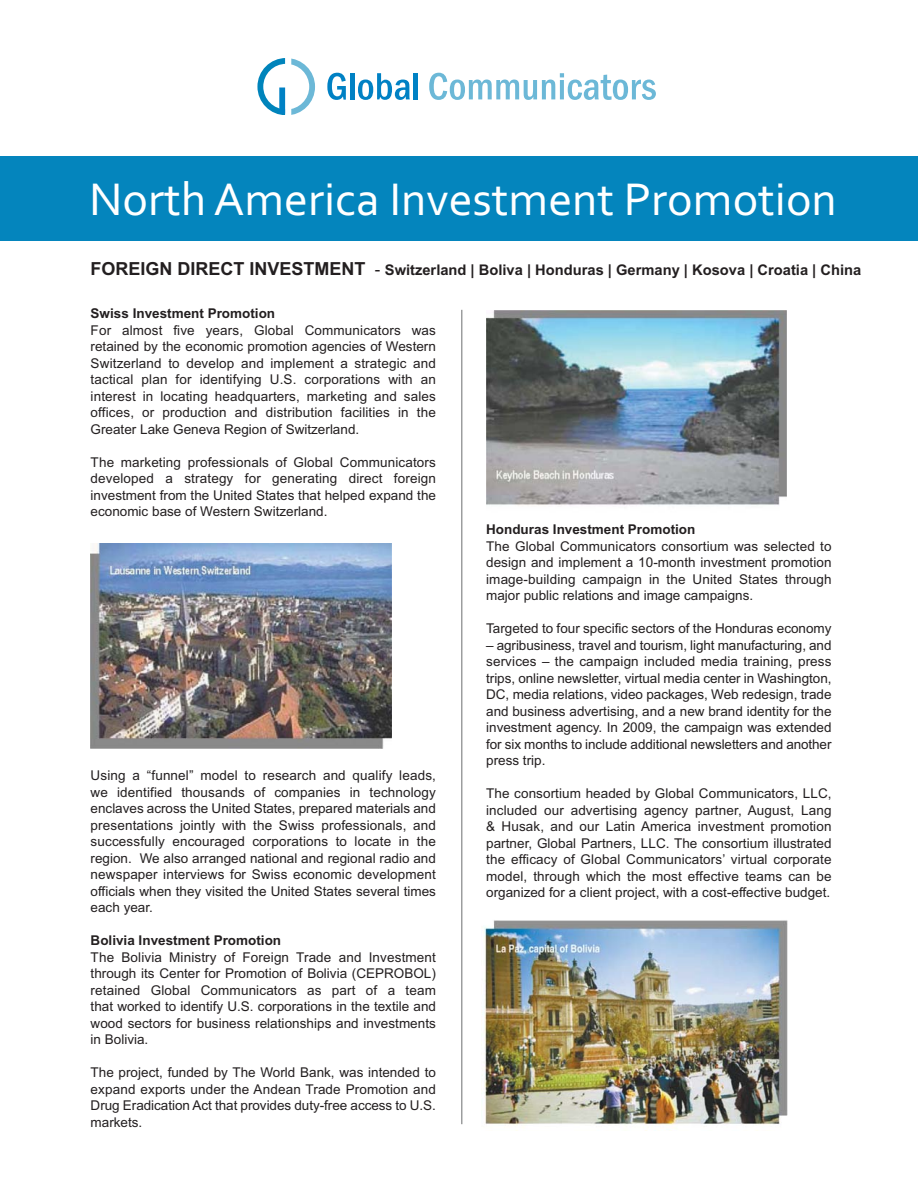
<style>
.page{position:relative;width:918px;height:1188px;background:#fff}
.page>*{position:absolute;margin:0;border:0;box-sizing:border-box;transform-origin:0 0}
.t1{font:48px "Corbel";color:#fff}
.t2{font:700 14.7px "Arial";color:#231f20}
.t3{font:13.5px/16.5px "Arial";color:#231f20;text-align:justify}
.t4{font:700 13.5px "Arial";color:#231f20}
.s1{font-size:18px}
.s2{font-weight:400;font-size:16.5px}
</style>
<div class="page">
<div style="left:0;top:156px;width:918px;height:85px;background:#0485bd"></div>
<div style="left:257px;top:58px;width:58px;height:57px;border:6px solid #0084bb;border-radius:50%"></div>
<div style="left:285px;top:53px;width:6px;height:62px;background:#fff"></div>
<div style="left:279px;top:88px;width:6px;height:26px;background:#0081c4"></div>
<svg style="left:327px;top:73px;width:19px;height:27px"></svg>
<hr style="left:350px;top:73px;width:4px;height:26px;background:#0081c4">
<svg style="left:358px;top:73px;width:52px;height:27px"></svg>
<hr style="left:414px;top:73px;width:4px;height:26px;background:#0081c4">
<svg style="left:429px;top:73px;width:227px;height:27px"></svg>
<svg style="left:291px;top:58px;width:24px;height:57px"></svg>
<hr style="left:461px;top:310px;width:1px;height:814px;background:#6d6e70">
<img style="left:90px;top:543px;width:302px;height:206px">
<img style="left:486px;top:310px;width:301px;height:196px">
<img style="left:484px;top:920px;width:304px;height:211px">
<h1 class="t1" style="left:89px;top:171px;width:749px">North America Investment Promotion</h1>
<p class="t2" style="left:91px;top:262px;width:772px"><span class="s1">FOREIGN DIRECT INVESTMENT</span> <span class="s2">-</span> Switzerland | Boliva | Honduras | Germany | Kosova | Croatia | China</p>
<p class="t4" style="left:91px;top:306px;width:186px">Swiss Investment Promotion</p>
<p class="t3" style="left:91px;top:323px;width:347px">For almost five years, Global Communicators was retained by the economic promotion agencies of Western Switzerland to develop and implement a strategic and tactical plan for identifying U.S. corporations with an interest in locating headquarters, marketing and sales offices, or production and distribution facilities in the Greater Lake Geneva Region of Switzerland.</p>
<p class="t3" style="left:91px;top:455px;width:347px">The marketing professionals of Global Communicators developed a strategy for generating direct foreign investment from the United States that helped expand the economic base of Western Switzerland.</p>
<p class="t3" style="left:91px;top:769px;width:347px">Using a “funnel” model to research and qualify leads, we identified thousands of companies in technology enclaves across the United States, prepared materials and presentations jointly with the Swiss professionals, and successfully encouraged corporations to locate in the region. We also arranged national and regional radio and newspaper interviews for Swiss economic development officials when they visited the United States several times each year.</p>
<p class="t4" style="left:91px;top:933px;width:192px">Bolivia Investment Promotion</p>
<p class="t3" style="left:91px;top:950px;width:347px">The Bolivia Ministry of Foreign Trade and Investment through its Center for Promotion of Bolivia (CEPROBOL) retained Global Communicators as part of a team that worked to identify U.S. corporations in the textile and wood sectors for business relationships and investments in Bolivia.</p>
<p class="t3" style="left:91px;top:1066px;width:347px">The project, funded by The World Bank, was intended to expand exports under the Andean Trade Promotion and Drug Eradication Act that provides duty-free access to U.S. markets.</p>
<p class="t4" style="left:486px;top:522px;width:211px">Honduras Investment Promotion</p>
<p class="t3" style="left:486px;top:539px;width:347px">The Global Communicators consortium was selected to design and implement a 10-month investment promotion image-building campaign in the United States through major public relations and image campaigns.</p>
<p class="t3" style="left:486px;top:622px;width:347px">Targeted to four specific sectors of the Honduras economy</p>
<p class="t3" style="left:486px;top:638px;width:347px">– agribusiness, travel and tourism, light manufacturing, and services – the campaign included media training, press trips, online newsletter, virtual media center in Washington, DC, media relations, video packages, Web redesign, trade and business advertising, and a new brand identity for the investment agency. In 2009, the campaign was extended for six months to include additional newsletters and another press trip.</p>
<p class="t3" style="left:486px;top:787px;width:347px">The consortium headed by Global Communicators, LLC, included our advertising agency partner, August, Lang &amp; Husak, and our Latin America investment promotion partner, Global Partners, LLC. The consortium illustrated the efficacy of Global Communicators’ virtual corporate model, through which the most effective teams can be organized for a client project, with a cost-effective budget.</p>
</div>
